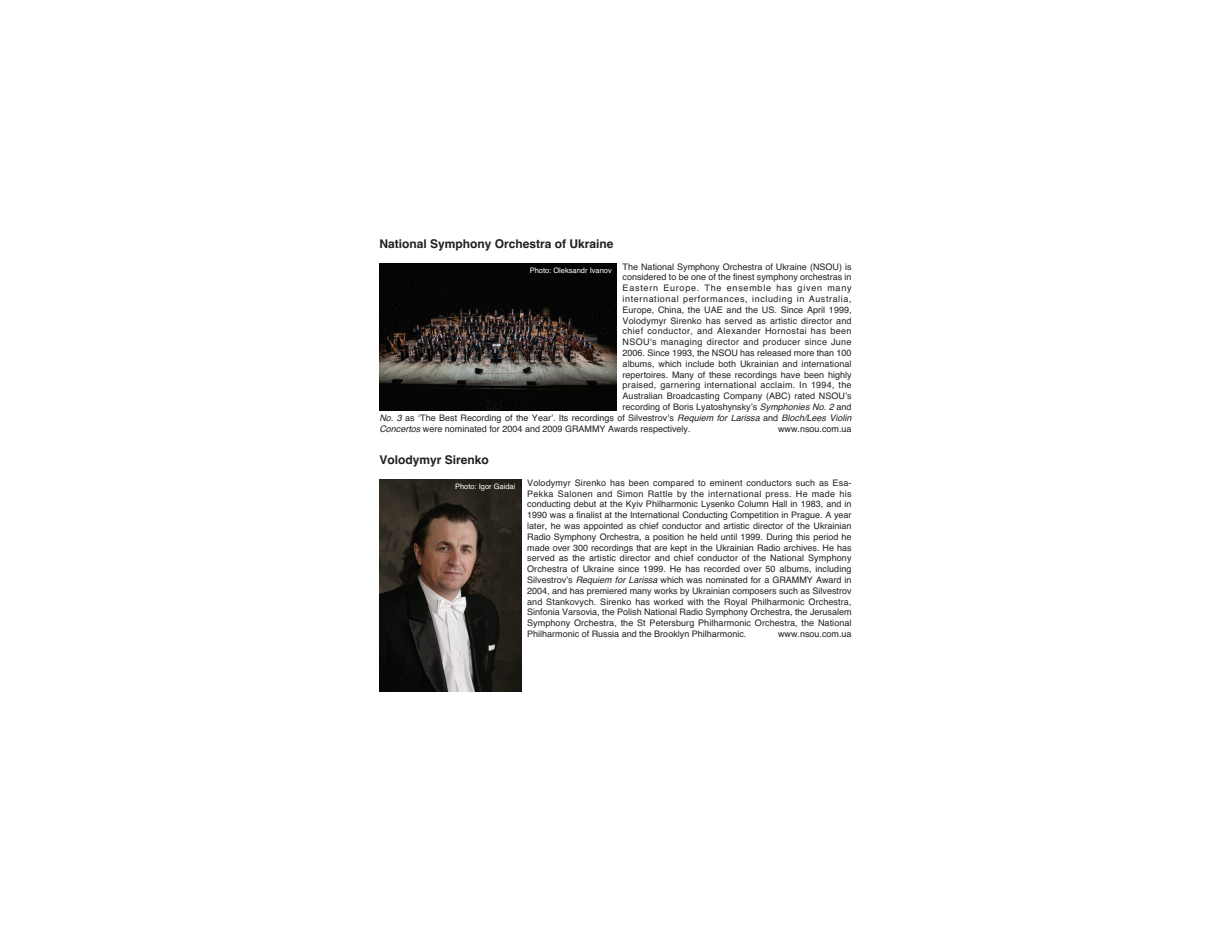
<style>
.page{position:relative;width:1231px;height:936px;background:#fff}
.page>*{position:absolute;margin:0;border:0;box-sizing:border-box;transform-origin:0 0}
.t1{font:700 12px "Helvetica";color:#231f20}
.t2{font:9px/10.8px "Helvetica";letter-spacing:.005em;color:#231f20;text-align:justify}
.t3{font:9px "Helvetica";letter-spacing:.03em;color:#231f20}
.t4{font:9px "Helvetica";letter-spacing:.065em;color:#231f20}
.t5{font:9px "Helvetica";letter-spacing:.045em;color:#231f20}
.t6{font:9px "Helvetica";letter-spacing:.035em;color:#231f20}
.t7{font:9px "Helvetica";letter-spacing:.085em;color:#231f20}
.t8{font:7.5px "Helvetica";color:#fff}
.s1{font-style:italic}
</style>
<div class="page">
<img style="left:379px;top:263px;width:237px;height:147px">
<img style="left:379px;top:479px;width:142px;height:212px">
<h1 class="t1" style="left:379px;top:237px;width:236px">National Symphony Orchestra of Ukraine</h1>
<p class="t2" style="left:622px;top:261px;width:230px">The National Symphony Orchestra of Ukraine (NSOU) is</p>
<p class="t2" style="left:622px;top:272px;width:230px">considered to be one of the finest symphony orchestras in</p>
<p class="t7" style="left:622px;top:283px;width:230px">Eastern Europe. The ensemble has given many</p>
<p class="t4" style="left:622px;top:293px;width:230px">international performances, including in Australia,</p>
<p class="t2" style="left:622px;top:304px;width:230px">Europe, China, the UAE and the US. Since April 1999,</p>
<p class="t2" style="left:622px;top:315px;width:230px">Volodymyr Sirenko has served as artistic director and</p>
<p class="t5" style="left:622px;top:326px;width:230px">chief conductor, and Alexander Hornostai has been</p>
<p class="t6" style="left:622px;top:337px;width:230px">NSOU’s managing director and producer since June</p>
<p class="t2" style="left:622px;top:347px;width:230px">2006. Since 1993, the NSOU has released more than 100</p>
<p class="t2" style="left:622px;top:358px;width:230px">albums, which include both Ukrainian and international</p>
<p class="t2" style="left:622px;top:369px;width:230px">repertoires. Many of these recordings have been highly</p>
<p class="t3" style="left:622px;top:380px;width:230px">praised, garnering international acclaim. In 1994, the</p>
<p class="t2" style="left:622px;top:390px;width:230px">Australian Broadcasting Company (ABC) rated NSOU’s</p>
<p class="t2" style="left:622px;top:401px;width:230px">recording of Boris Lyatoshynsky’s <span class="s1">Symphonies No. 2</span> and</p>
<p class="t2" style="left:379px;top:412px;width:474px"><span class="s1">No. 3</span> as ‘The Best Recording of the Year’. Its recordings of Silvestrov’s <span class="s1">Requiem for Larissa</span> and <span class="s1">Bloch/Lees Violin</span></p>
<p class="t2" style="left:379px;top:423px;width:313px"><span class="s1">Concertos</span> were nominated for 2004 and 2009 GRAMMY Awards respectively.</p>
<p class="t2" style="left:778px;top:423px;width:75px">www.nsou.com.ua</p>
<h1 class="t1" style="left:379px;top:453px;width:111px">Volodymyr Sirenko</h1>
<p class="t2" style="left:527px;top:477px;width:326px">Volodymyr Sirenko has been compared to eminent conductors such as Esa-Pekka Salonen and Simon Rattle by the international press. He made his conducting debut at the Kyiv Philharmonic Lysenko Column Hall in 1983, and in 1990 was a finalist at the International Conducting Competition in Prague. A year later, he was appointed as chief conductor and artistic director of the Ukrainian Radio Symphony Orchestra, a position he held until 1999. During this period he made over 300 recordings that are kept in the Ukrainian Radio archives. He has served as the artistic director and chief conductor of the National Symphony Orchestra of Ukraine since 1999. He has recorded over 50 albums, including Silvestrov’s <span class="s1">Requiem for Larissa</span> which was nominated for a GRAMMY Award in 2004, and has premiered many works by Ukrainian composers such as Silvestrov and Stankovych. Sirenko has worked with the Royal Philharmonic Orchestra, Sinfonia Varsovia, the Polish National Radio Symphony Orchestra, the Jerusalem Symphony Orchestra, the St Petersburg Philharmonic Orchestra, the National Philharmonic of Russia and the Brooklyn Philharmonic.</p>
<p class="t8" style="left:529px;top:266px;width:84px">Photo: Oleksandr Ivanov</p>
<p class="t8" style="left:455px;top:482px;width:62px">Photo: Igor Gaidai</p>
<p class="t2" style="left:778px;top:628px;width:75px">www.nsou.com.ua</p>
</div>
